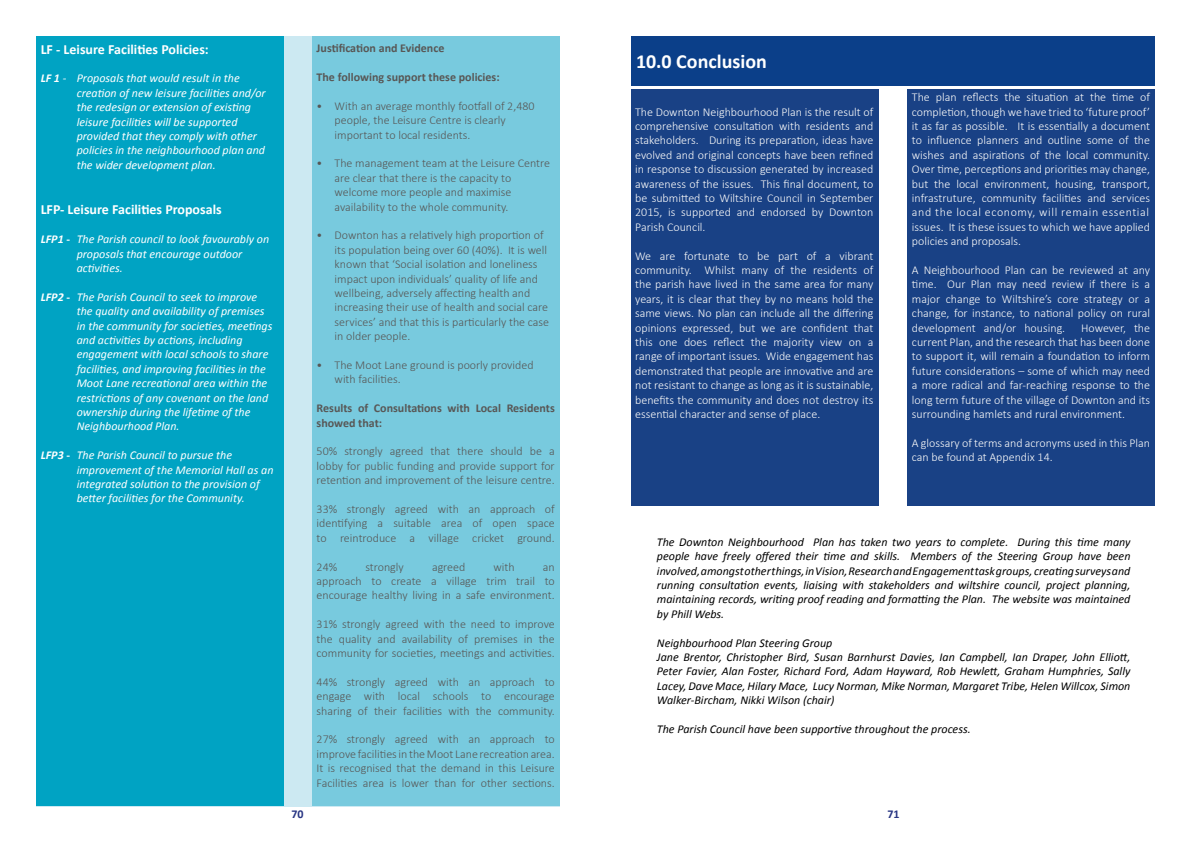
<style>
.page{position:relative;width:1191px;height:842px;background:#fff}
.page>*{position:absolute;margin:0;border:0;box-sizing:border-box;transform-origin:0 0}
.t1{font:700 20px "Calibri";color:#fff}
.t2{font:700 14px "Calibri";color:#fff}
.t3{font:300 12px/14.4px "Calibri";color:#fafafa;text-align:justify}
.t4{font:300 12px/14.4px "Calibri";color:#585756;text-align:justify}
.t5{font:italic 12px/14.4px "Calibri";color:#000;text-align:justify}
.t6{font:italic 12px/14.4px "Calibri";color:#fff}
.t7{font:700 12px/14.4px "Calibri";color:#585756}
.t8{font:700 12px "Calibri";color:#283583}
.s1{font-weight:700}
.s2{font-weight:700;font-style:normal}
</style>
<div class="page">
<div style="left:907px;top:89px;width:248px;height:417px;background:#194185"></div>
<div style="left:631px;top:36px;width:524px;height:50px;background:#0b3f89"></div>
<div style="left:631px;top:89px;width:248px;height:417px;background:#194185"></div>
<div style="left:36px;top:36px;width:523px;height:770px;background:#cce9f2"></div>
<div style="left:312px;top:36px;width:247px;height:770px;background:#78cade"></div>
<div style="left:36px;top:36px;width:247px;height:770px;background:#00a3c3"></div>
<p class="t2" style="left:41px;top:40px;width:170px">LF - Leisure Facilities Policies:</p>
<p class="t6" style="left:77px;top:71px;width:190px;text-indent:-36px"><span class="s1">LF 1</span> - Proposals that would result in the creation of new leisure facilities and/or the redesign or extension of existing leisure facilities will be supported provided that they comply with other policies in the neighbourhood plan and the wider development plan.</p>
<p class="t2" style="left:41px;top:201px;width:182px">LFP- Leisure Facilities Proposals</p>
<p class="t6" style="left:77px;top:232px;width:194px;text-indent:-36px"><span class="s1">LFP1</span> <span class="s2">-</span> The Parish council to look favourably on proposals that encourage outdoor activities.</p>
<p class="t6" style="left:77px;top:289px;width:197px;text-indent:-36px"><span class="s1">LFP2</span> <span class="s2">-</span> The Parish Council to seek to improve the quality and availability of premises in the community for societies, meetings and activities by actions, including engagement with local schools to share facilities, and improving facilities in the Moot Lane recreational area within the restrictions of any covenant on the land ownership during the lifetime of the Neighbourhood Plan.</p>
<p class="t6" style="left:77px;top:448px;width:198px;text-indent:-36px"><span class="s1">LFP3</span> <span class="s2">-</span> The Parish Council to pursue the improvement of the Memorial Hall as an integrated solution to the provision of better facilities for the Community.</p>
<p class="t8" style="left:291px;top:806px;width:14px">70</p>
<p class="t7" style="left:316px;top:41px;width:129px">Justification and Evidence</p>
<p class="t7" style="left:316px;top:70px;width:185px">The following support these policies:</p>
<p class="t4" style="left:334px;top:98px;width:201px;text-align:left;text-indent:-18px">• With an average monthly footfall of 2,480 people, the Leisure Centre is clearly important to local residents.</p>
<p class="t4" style="left:334px;top:156px;width:217px;text-align:left;text-indent:-18px">• The management team at the Leisure Centre are clear that there is the capacity to welcome more people and maximise availability to the whole community.</p>
<p class="t4" style="left:334px;top:228px;width:216px;text-align:left;text-indent:-18px">• Downton has a relatively high proportion of its population being over 60 (40%). It is well known that ‘Social isolation and loneliness impact upon individuals’ quality of life and wellbeing, adversely affecting health and increasing their use of health and social care services’ and that this is particularly the case in older people.</p>
<p class="t4" style="left:334px;top:357px;width:200px;text-indent:-18px">• The Moot Lane ground is poorly provided with facilities.</p>
<p class="t7" style="left:316px;top:401px;width:240px">Results of Consultations with Local Residents showed that:</p>
<p class="t4" style="left:316px;top:444px;width:240px">50% strongly agreed that there should be a lobby for public funding and provide support for retention and improvement of the leisure centre.</p>
<p class="t4" style="left:316px;top:501px;width:240px">33% strongly agreed with an approach of identifying a suitable area of open space to reintroduce a village cricket ground.</p>
<p class="t4" style="left:316px;top:559px;width:22px">24%</p>
<p class="t4" style="left:365px;top:559px;width:40px">strongly</p>
<p class="t4" style="left:432px;top:559px;width:35px">agreed</p>
<p class="t4" style="left:493px;top:559px;width:23px">with</p>
<p class="t4" style="left:316px;top:559px;width:240px;text-indent:226px">an approach to create a village trim trail to encourage healthy living in a safe environment.</p>
<p class="t4" style="left:316px;top:616px;width:240px">31% strongly agreed with the need to improve the quality and availability of premises in the community for societies, meetings and activities.</p>
<p class="t4" style="left:316px;top:674px;width:240px">44% strongly agreed with an approach to engage with local schools to encourage sharing of their facilities with the community.</p>
<p class="t4" style="left:316px;top:732px;width:240px">27% strongly agreed with an approach to improve facilities in the Moot Lane recreation area.<br>It is recognised that the demand in this Leisure Facilities area is lower than for other sections.</p>
<h1 class="t1" style="left:636px;top:49px;width:132px">10.0 Conclusion</h1>
<p class="t3" style="left:635px;top:104px;width:240px">The Downton Neighbourhood Plan is the result of comprehensive consultation with residents and stakeholders. During its preparation, ideas have evolved and original concepts have been refined in response to discussion generated by increased awareness of the issues. This final document, to be submitted to Wiltshire Council in September 2015, is supported and endorsed by Downton Parish Council.</p>
<p class="t3" style="left:635px;top:248px;width:240px">We are fortunate to be part of a vibrant community. Whilst many of the residents of the parish have lived in the same area for many years, it is clear that they by no means hold the same views. No plan can include all the differing opinions expressed, but we are confident that this one does reflect the majority view on a range of important issues. Wide engagement has demonstrated that people are innovative and are not resistant to change as long as it is sustainable, benefits the community and does not destroy its essential character and sense of place.</p>
<p class="t3" style="left:912px;top:89px;width:240px">The plan reflects the situation at the time of completion, though we have tried to ‘future proof’ it as far as possible. It is essentially a document to influence planners and outline some of the wishes and aspirations of the local community.<br>Over time, perceptions and priorities may change, but the local environment, housing, transport, infrastruture, community facilities and services and the local economy, will remain essential issues. It is these issues to which we have applied policies and proposals.</p>
<p class="t3" style="left:912px;top:262px;width:240px">A Neighbourhood Plan can be reviewed at any time. Our Plan may need review if there is a major change to Wiltshire’s core strategy or a change, for instance, to national policy on rural development and/or housing.</p>
<p class="t3" style="left:912px;top:320px;width:240px;text-indent:169px">However, the current Plan, and the research that has been done to support it, will remain a foundation to inform future considerations – some of which may need a more radical and far-reaching response to the long term future of the village of Downton and its surrounding hamlets and rural environment.</p>
<p class="t3" style="left:912px;top:435px;width:240px">A glossary of terms and acronyms used in this Plan can be found at Appendix 14.</p>
<p class="t5" style="left:657px;top:534px;width:475px">The Downton Neighbourhood Plan has taken two years to complete. During this time many people have freely offered their time and skills. Members of the Steering Group have been involved, amongst other things, in Vision, Research and Engagement task groups, creating surveys and running consultation events, liaising with stakeholders and wiltshire council, project planning, maintaining records, writing proof reading and formatting the Plan. The website was maintained by Phill Webs.</p>
<p class="t5" style="left:657px;top:635px;width:475px;text-align:left">Neighbourhood Plan Steering Group<br>Jane Brentor, Christopher Bird, Susan Barnhurst Davies, Ian Campbell, Ian Draper, John Elliott, Peter Favier, Alan Foster, Richard Ford, Adam Hayward, Rob Hewlett, Graham Humphries, Sally Lacey, Dave Mace, Hilary Mace, Lucy Norman, Mike Norman, Margaret Tribe, Helen Willcox, Simon Walker-Bircham, Nikki Wilson (chair)</p>
<p class="t5" style="left:657px;top:721px;width:315px">The Parish Council have been supportive throughout the process.</p>
<p class="t8" style="left:887px;top:806px;width:14px">71</p>
</div>
